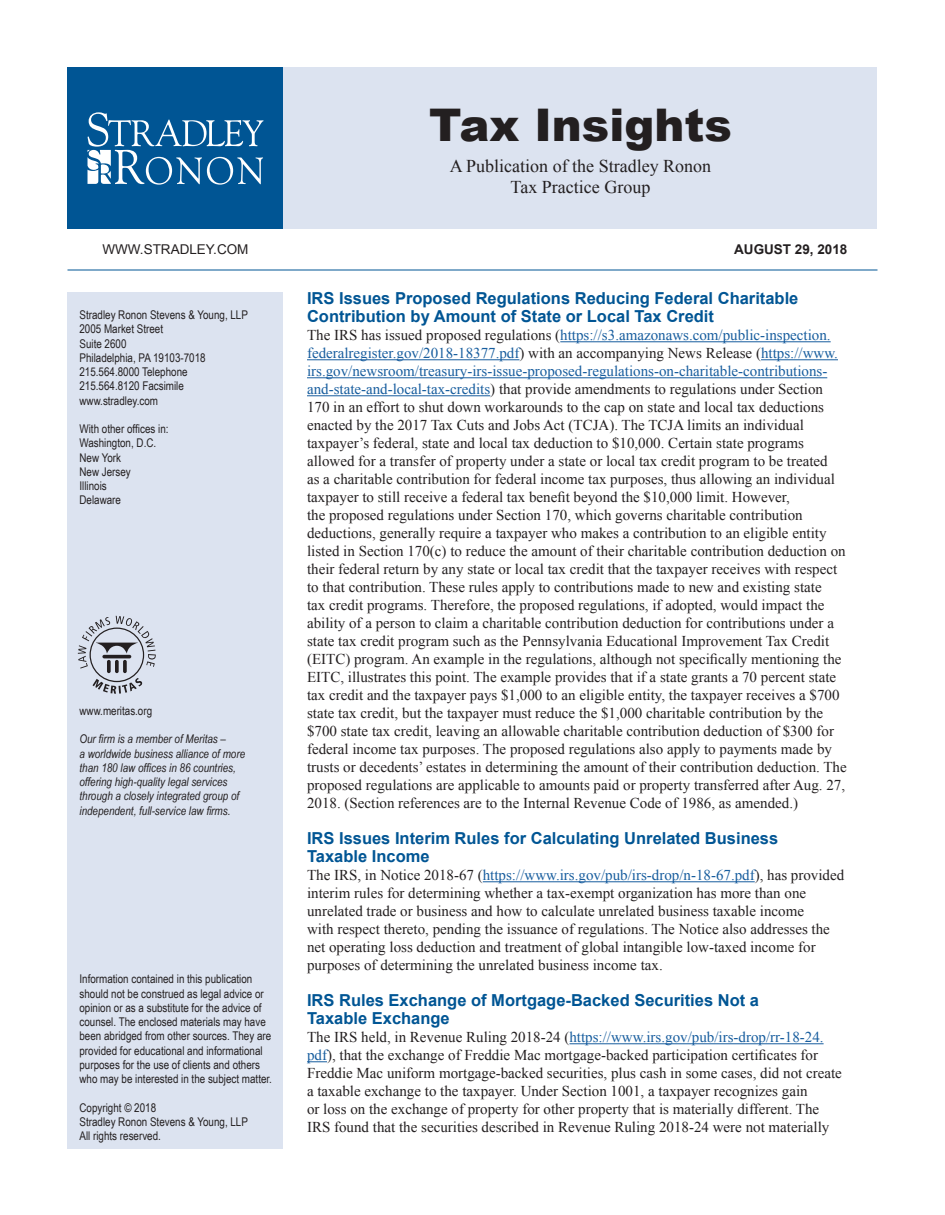
<style>
.page{position:relative;width:945px;height:1215px;background:#fff}
.page>*{position:absolute;margin:0;border:0;box-sizing:border-box;transform-origin:0 0}
.t1{font:900 45px "Arial";color:#231f20}
.t2{font:18px "Times New Roman";color:#231f20}
.t3{font:700 16.5px/18px "Arial";color:#005594}
.t4{font:15px/18px "Times New Roman";color:#231f20}
.t5{font:13.5px "Arial";color:#231f20}
.t6{font:700 13.5px "Arial";color:#231f20}
.t7{font:12px/14.2px "Arial Narrow";color:#231f20}
.t8{font:italic 12px/14.2px "Arial Narrow";color:#231f20}
.s1{color:#175d9e}
</style>
<div class="page">
<div style="left:68px;top:68px;width:216px;height:162px;background:#005594"></div>
<svg style="left:88px;top:112px;width:175px;height:73px"></svg>
<div style="left:67px;top:292px;width:216px;height:857px;background:#dce3f0"></div>
<div style="left:284px;top:68px;width:594px;height:162px;background:#dce3f0"></div>
<hr style="left:68px;top:270px;width:810px;height:1px;background:#005594">
<hr style="left:560px;top:341px;width:271px;height:1px;background:#175d9e">
<hr style="left:307px;top:359px;width:212px;height:1px;background:#175d9e">
<hr style="left:761px;top:359px;width:77px;height:1px;background:#175d9e">
<hr style="left:307px;top:377px;width:520px;height:1px;background:#175d9e">
<hr style="left:307px;top:395px;width:183px;height:1px;background:#175d9e">
<hr style="left:483px;top:881px;width:272px;height:1px;background:#175d9e">
<hr style="left:569px;top:1043px;width:255px;height:1px;background:#175d9e">
<svg style="left:307px;top:1061px;width:20px;height:1px"></svg>
<svg style="left:78px;top:616px;width:78px;height:78px"></svg>
<p class="t1" style="left:429px;top:92px;width:304px">Tax Insights</p>
<p class="t2" style="left:450px;top:154px;width:263px">A Publication of the Stradley Ronon</p>
<p class="t2" style="left:511px;top:175px;width:141px">Tax Practice Group</p>
<p class="t5" style="left:102px;top:241px;width:148px">WWW.STRADLEY.COM</p>
<p class="t6" style="left:734px;top:241px;width:115px">AUGUST 29, 2018</p>
<p class="t7" style="left:80px;top:307px;width:170px">Stradley Ronon Stevens &amp; Young, LLP</p>
<p class="t7" style="left:80px;top:322px;width:85px">2005 Market Street</p>
<p class="t7" style="left:80px;top:336px;width:49px">Suite 2600</p>
<p class="t7" style="left:80px;top:350px;width:128px">Philadelphia, PA 19103-7018</p>
<p class="t7" style="left:80px;top:364px;width:110px">215.564.8000 Telephone</p>
<p class="t7" style="left:80px;top:379px;width:106px">215.564.8120 Facsimile</p>
<p class="t7" style="left:80px;top:393px;width:80px">www.stradley.com</p>
<p class="t7" style="left:80px;top:421px;width:91px">With other offices in:</p>
<p class="t7" style="left:80px;top:436px;width:78px">Washington, D.C.</p>
<p class="t7" style="left:80px;top:450px;width:43px">New York</p>
<p class="t7" style="left:80px;top:464px;width:53px">New Jersey</p>
<p class="t7" style="left:80px;top:478px;width:29px">Illinois</p>
<p class="t7" style="left:80px;top:493px;width:43px">Delaware</p>
<p class="t7" style="left:79px;top:703px;width:74px">www.meritas.org</p>
<p class="t8" style="left:79px;top:732px;width:148px">Our firm is a member of Meritas –</p>
<p class="t8" style="left:79px;top:746px;width:167px">a worldwide business alliance of more</p>
<p class="t8" style="left:79px;top:760px;width:161px">than 180 law offices in 86 countries, offering high-quality legal services through a closely integrated group of independent, full-service law firms.</p>
<p class="t7" style="left:80px;top:972px;width:194px">Information contained in this publication should not be construed as legal advice or opinion or as a substitute for the advice of counsel. The enclosed materials may have been abridged from other sources. They are provided for educational and informational purposes for the use of clients and others who may be interested in the subject matter.</p>
<p class="t7" style="left:80px;top:1100px;width:78px">Copyright © 2018</p>
<p class="t7" style="left:80px;top:1114px;width:170px">Stradley Ronon Stevens &amp; Young, LLP</p>
<p class="t7" style="left:80px;top:1128px;width:83px">All rights reserved.</p>
<p class="t3" style="left:307px;top:290px;width:493px">IRS Issues Proposed Regulations Reducing Federal Charitable<br>Contribution by Amount of State or Local Tax Credit</p>
<p class="t4" style="left:307px;top:326px;width:541px">The IRS has issued proposed regulations (<span class="s1">https://s3.amazonaws.com/public-inspection. federalregister.gov/2018-18377.pdf</span>) with an accompanying News Release (<span class="s1">https://www. irs.gov/newsroom/treasury-irs-issue-proposed-regulations-on-charitable-contributions&shy;and-state-and-local-tax-credits</span>) that provide amendments to regulations under Section 170 in an effort to shut down workarounds to the cap on state and local tax deductions enacted by the 2017 Tax Cuts and Jobs Act (TCJA). The TCJA limits an individual taxpayer’s federal, state and local tax deduction to $10,000. Certain state programs allowed for a transfer of property under a state or local tax credit program to be treated<br>as a charitable contribution for federal income tax purposes, thus allowing an individual taxpayer to still receive a federal tax benefit beyond the $10,000 limit. However,<br>the proposed regulations under Section 170, which governs charitable contribution deductions, generally require a taxpayer who makes a contribution to an eligible entity listed in Section 170(c) to reduce the amount of their charitable contribution deduction on their federal return by any state or local tax credit that the taxpayer receives with respect to that contribution. These rules apply to contributions made to new and existing state<br>tax credit programs. Therefore, the proposed regulations, if adopted, would impact the ability of a person to claim a charitable contribution deduction for contributions under a state tax credit program such as the Pennsylvania Educational Improvement Tax Credit (EITC) program. An example in the regulations, although not specifically mentioning the EITC, illustrates this point. The example provides that if a state grants a 70 percent state tax credit and the taxpayer pays $1,000 to an eligible entity, the taxpayer receives a $700 state tax credit, but the taxpayer must reduce the $1,000 charitable contribution by the $700 state tax credit, leaving an allowable charitable contribution deduction of $300 for federal income tax purposes. The proposed regulations also apply to payments made by trusts or decedents’ estates in determining the amount of their contribution deduction. The proposed regulations are applicable to amounts paid or property transferred after Aug. 27, 2018. (Section references are to the Internal Revenue Code of 1986, as amended.)</p>
<p class="t3" style="left:307px;top:830px;width:473px">IRS Issues Interim Rules for Calculating Unrelated Business</p>
<p class="t3" style="left:307px;top:848px;width:124px">Taxable Income</p>
<p class="t4" style="left:307px;top:866px;width:539px">The IRS, in Notice 2018-67 (<span class="s1">https://www.irs.gov/pub/irs-drop/n-18-67.pdf</span>), has provided interim rules for determining whether a tax-exempt organization has more than one unrelated trade or business and how to calculate unrelated business taxable income<br>with respect thereto, pending the issuance of regulations. The Notice also addresses the net operating loss deduction and treatment of global intangible low-taxed income for purposes of determining the unrelated business income tax.</p>
<p class="t3" style="left:307px;top:992px;width:454px">IRS Rules Exchange of Mortgage-Backed Securities Not a</p>
<p class="t3" style="left:307px;top:1010px;width:144px">Taxable Exchange</p>
<p class="t4" style="left:307px;top:1028px;width:536px">The IRS held, in Revenue Ruling 2018-24 (<span class="s1">https://www.irs.gov/pub/irs-drop/rr-18-24. pdf</span>), that the exchange of Freddie Mac mortgage-backed participation certificates for Freddie Mac uniform mortgage-backed securities, plus cash in some cases, did not create a taxable exchange to the taxpayer. Under Section 1001, a taxpayer recognizes gain<br>or loss on the exchange of property for other property that is materially different. The IRS found that the securities described in Revenue Ruling 2018-24 were not materially</p>
</div>
